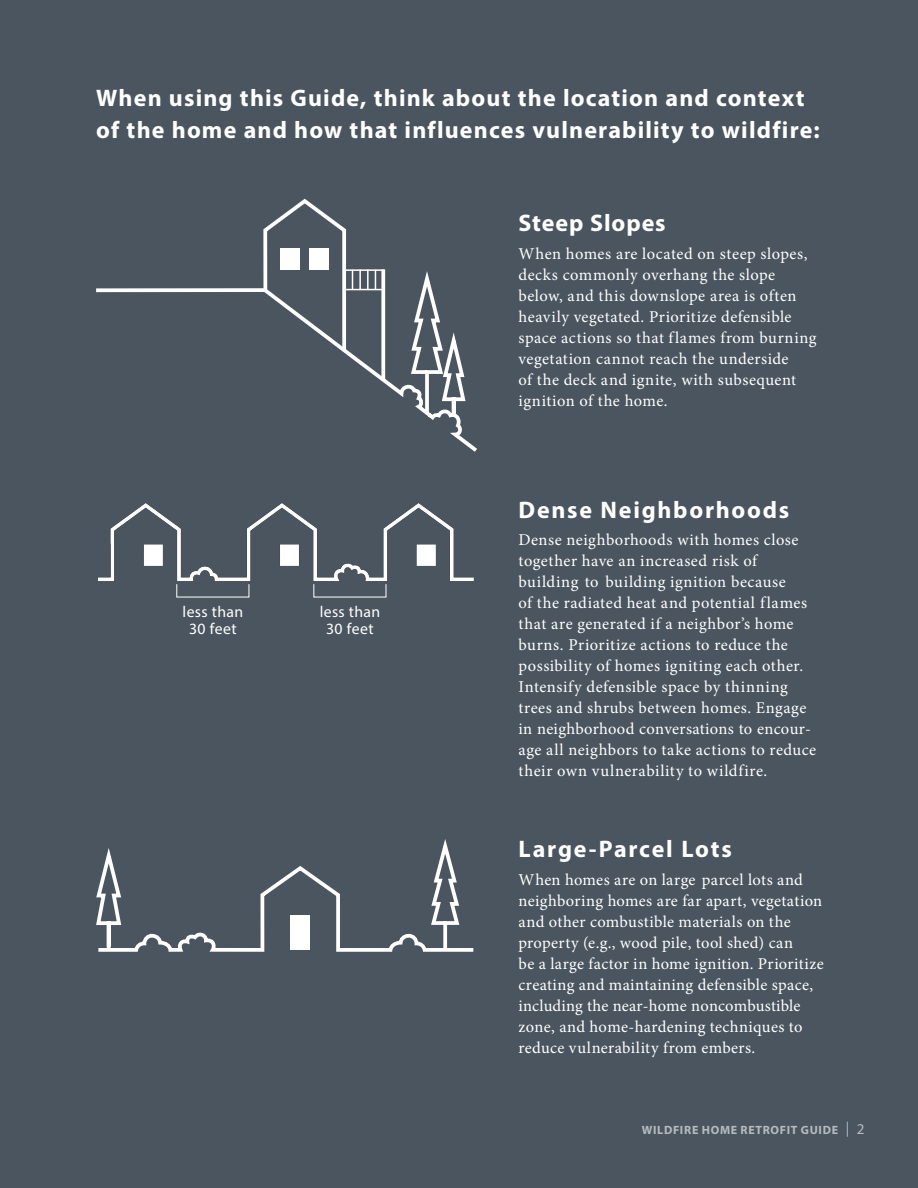
<style>
.page{position:relative;width:918px;height:1188px;background:#4b5560}
.page>*{position:absolute;margin:0;border:0;box-sizing:border-box;transform-origin:0 0}
.t1{font:700 24px/31.5px "Myriad Pro";letter-spacing:.05em;color:#fff}
.t2{font:700 24px "Myriad Pro";letter-spacing:.075em;color:#fff}
.t3{font:700 24px "Myriad Pro";letter-spacing:.07em;color:#fff}
.t4{font:16.5px/21px "Minion Pro";letter-spacing:.025em;color:#fff}
.t5{font:15.75px "Myriad Pro";letter-spacing:.02em;color:#fff}
.t6{font:700 12px "Myriad Pro";letter-spacing:.06em;color:#fff}
.s1{font-weight:400;font-size:15px}
</style>
<div class="page">
<svg style="left:96px;top:286px;width:381px;height:166px"></svg>
<hr style="left:345px;top:289px;width:38px;height:1px;background:#fff">
<hr style="left:345px;top:269px;width:40px;height:2px;background:#fff">
<svg style="left:381px;top:271px;width:4px;height:109px"></svg>
<svg style="left:262px;top:198px;width:91px;height:156px"></svg>
<hr style="left:359px;top:270px;width:2px;height:20px;background:#fff">
<hr style="left:367px;top:270px;width:2px;height:20px;background:#fff">
<svg style="left:375px;top:271px;width:1px;height:18px"></svg>
<svg style="left:409px;top:271px;width:59px;height:148px"></svg>
<img style="left:98px;top:503px;width:376px;height:95px">
<svg style="left:96px;top:839px;width:378px;height:113px"></svg>
<h2 class="t1" style="left:96px;top:82px;width:725px">When using this Guide, think about the location and context of the home and how that influences vulnerability to wildfire:</h2>
<p class="t5" style="left:183px;top:602px;width:62px">less than</p>
<p class="t5" style="left:320px;top:602px;width:62px">less than</p>
<p class="t5" style="left:189px;top:619px;width:49px">30 feet</p>
<p class="t5" style="left:326px;top:619px;width:49px">30 feet</p>
<p class="t1" style="left:519px;top:206px;width:149px">Steep Slopes</p>
<p class="t4" style="left:519px;top:243px;width:300px">When homes are located on steep slopes, decks commonly overhang the slope below, and this downslope area is often heavily vegetated. Prioritize defensible space actions so that flames from burning vegetation cannot reach the underside<br>of the deck and ignite, with subsequent ignition of the home.</p>
<p class="t2" style="left:519px;top:494px;width:272px">Dense Neighborhoods</p>
<p class="t4" style="left:519px;top:530px;width:299px">Dense neighborhoods with homes close together have an increased risk of building to building ignition because<br>of the radiated heat and potential flames that are generated if a neighbor’s home burns. Prioritize actions to reduce the possibility of homes igniting each other.<br>Intensify defensible space by thinning trees and shrubs between homes. Engage in neighborhood conversations to encour&shy;age all neighbors to take actions to reduce their own vulnerability to wildfire.</p>
<p class="t3" style="left:519px;top:833px;width:215px">Large-Parcel Lots</p>
<p class="t4" style="left:519px;top:869px;width:307px">When homes are on large parcel lots and neighboring homes are far apart, vegetation and other combustible materials on the property (e.g., wood pile, tool shed) can<br>be a large factor in home ignition. Prioritize creating and maintaining defensible space, including the near-home noncombustible zone, and home-hardening techniques to reduce vulnerability from embers.</p>
<p class="t6" style="left:642px;top:1122px;width:224px">WILDFIRE HOME RETROFIT GUIDE <span class="s1">| 2</span></p>
</div>
